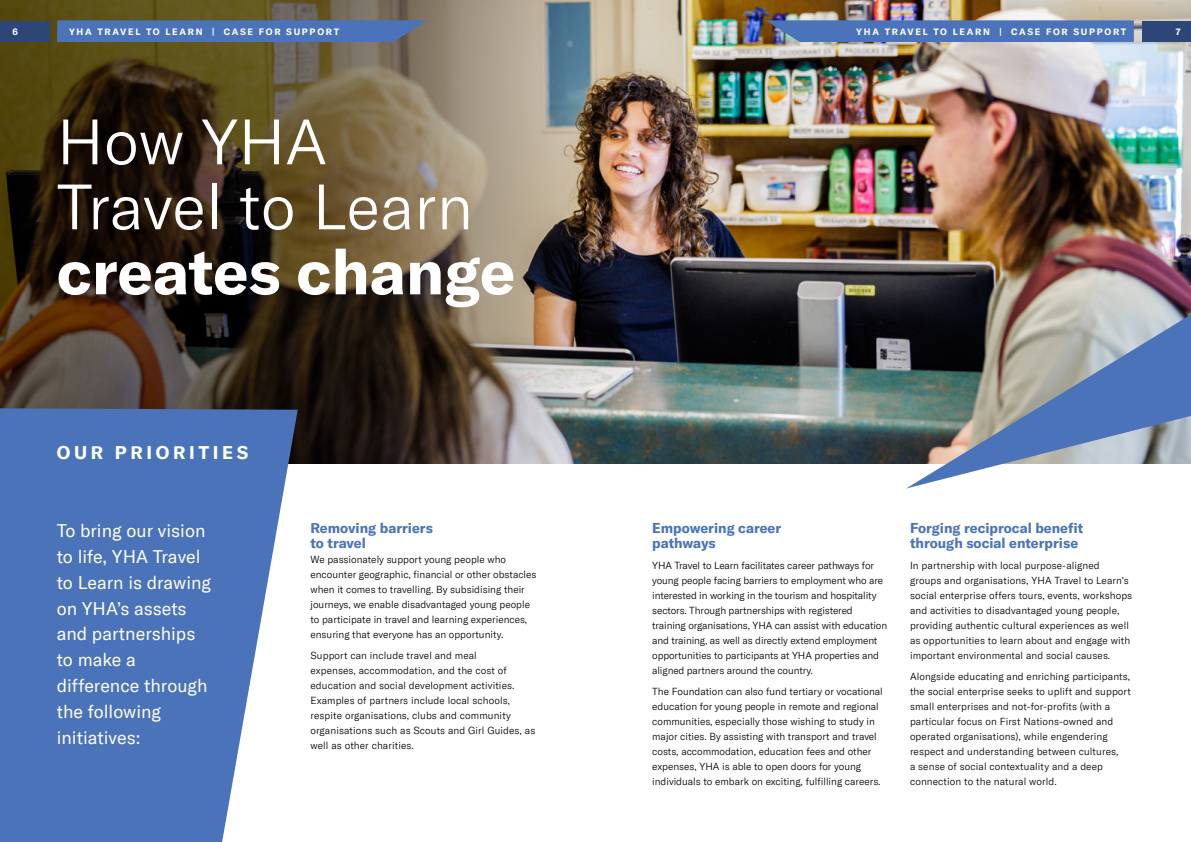
<style>
.page{position:relative;width:1191px;height:842px;background:#fff}
.page>*{position:absolute;margin:0;border:0;box-sizing:border-box;transform-origin:0 0}
.t1{font:300 63px/65px "GT America";color:#fff}
.t2{font:700 63px "GT America";color:#fff}
.t3{font:18px/26px "GT America";color:#fff}
.t4{font:700 18px "GT America";letter-spacing:.2em;color:#fff}
.t5{font:700 14px/15px "GT America";color:#4a73b9}
.t6{font:300 10px/15px "GT America";color:#000}
.t7{font:700 9px "GT America";letter-spacing:.19em;color:#fff}
</style>
<div class="page">
<img style="left:0;top:0;width:1191px;height:463px">
<svg style="left:0;top:408px;width:298px;height:434px;background:#6083c0"></svg>
<svg style="left:906px;top:314px;width:285px;height:175px;background:#8493a3"></svg>
<svg style="left:765px;top:20px;width:368px;height:22px;background:#4d73b4"></svg>
<div style="left:1141px;top:21px;width:50px;height:21px;background:#2c4777"></div>
<svg style="left:57px;top:20px;width:370px;height:22px;background:#4c72b2"></svg>
<div style="left:0;top:21px;width:50px;height:21px;background:#2c4777"></div>
<p class="t7" style="left:12px;top:26px;width:7px">6</p>
<p class="t7" style="left:69px;top:26px;width:272px">YHA TRAVEL TO LEARN | CASE FOR SUPPORT</p>
<p class="t7" style="left:856px;top:26px;width:272px">YHA TRAVEL TO LEARN | CASE FOR SUPPORT</p>
<p class="t7" style="left:1175px;top:26px;width:6px">7</p>
<h1 class="t1" style="left:57px;top:110px;width:418px">How YHA<br>Travel to Learn</h1>
<h1 class="t2" style="left:57px;top:233px;width:460px">creates change</h1>
<h2 class="t4" style="left:57px;top:441px;width:193px">OUR PRIORITIES</h2>
<h2 class="t3" style="left:57px;top:517px;width:156px">To bring our vision to life, YHA Travel to Learn is drawing on YHA’s assets and partnerships to make a difference through the following initiatives:</h2>
<h3 class="t5" style="left:910px;top:521px;width:175px">Forging reciprocal benefit through social enterprise</h3>
<h3 class="t5" style="left:310px;top:521px;width:124px">Removing barriers to travel</h3>
<p class="t6" style="left:310px;top:552px;width:227px">We passionately support young people who encounter geographic, financial or other obstacles when it comes to travelling. By subsidising their journeys, we enable disadvantaged young people to participate in travel and learning experiences, ensuring that everyone has an opportunity.</p>
<p class="t6" style="left:310px;top:648px;width:226px">Support can include travel and meal<br>expenses, accommodation, and the cost of education and social development activities.<br>Examples of partners include local schools, respite organisations, clubs and community organisations such as Scouts and Girl Guides, as well as other charities.</p>
<h3 class="t5" style="left:652px;top:521px;width:131px">Empowering career pathways</h3>
<p class="t6" style="left:652px;top:558px;width:236px">YHA Travel to Learn facilitates career pathways for young people facing barriers to employment who are interested in working in the tourism and hospitality sectors. Through partnerships with registered training organisations, YHA can assist with education and training, as well as directly extend employment opportunities to participants at YHA properties and aligned partners around the country.</p>
<p class="t6" style="left:652px;top:684px;width:232px">The Foundation can also fund tertiary or vocational education for young people in remote and regional communities, especially those wishing to study in major cities. By assisting with transport and travel costs, accommodation, education fees and other expenses, YHA is able to open doors for young individuals to embark on exciting, fulfilling careers.</p>
<p class="t6" style="left:910px;top:558px;width:224px">In partnership with local purpose-aligned groups and organisations, YHA Travel to Learn’s social enterprise offers tours, events, workshops and activities to disadvantaged young people, providing authentic cultural experiences as well as opportunities to learn about and engage with important environmental and social causes.</p>
<p class="t6" style="left:910px;top:669px;width:222px">Alongside educating and enriching participants, the social enterprise seeks to uplift and support small enterprises and not-for-profits (with a particular focus on First Nations-owned and operated organisations), while engendering respect and understanding between cultures,<br>a sense of social contextuality and a deep connection to the natural world.</p>
</div>
